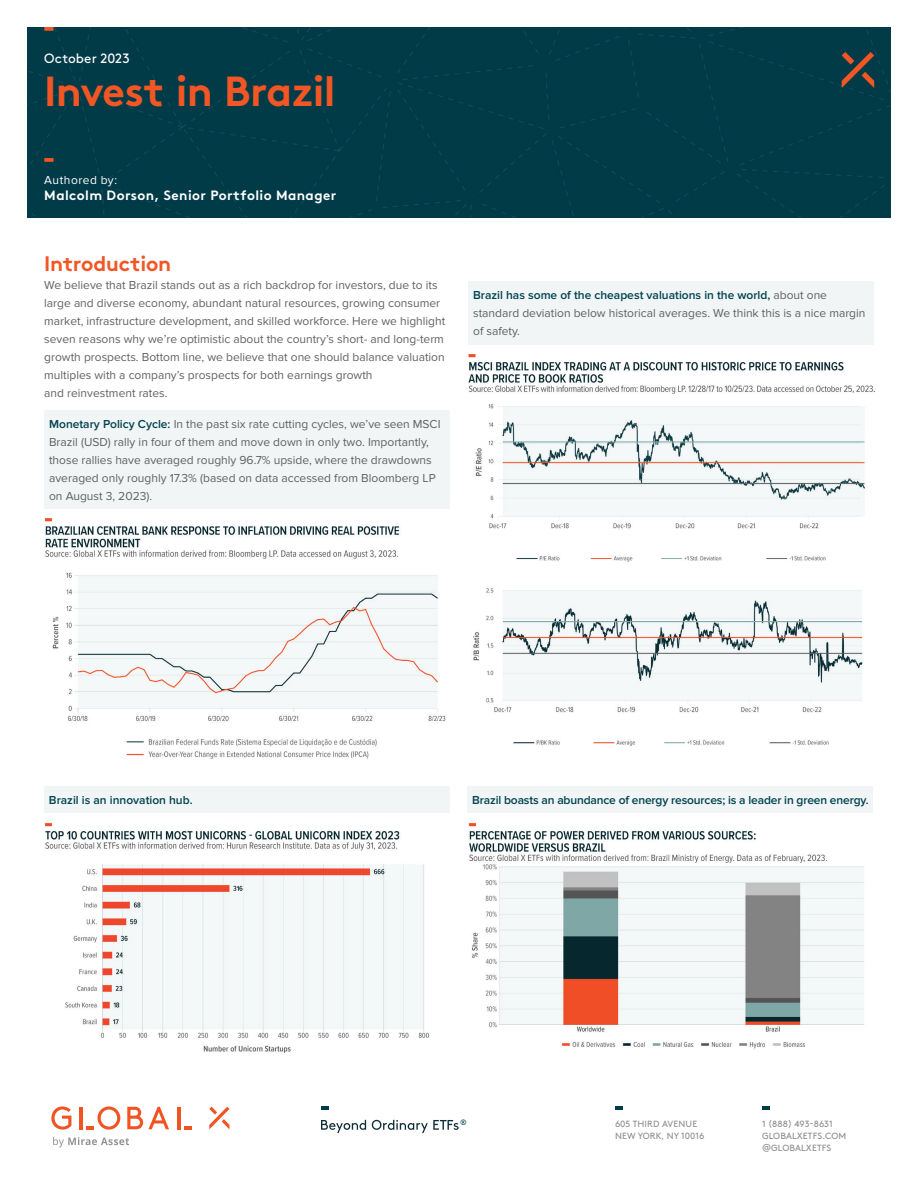
<style>
.page{position:relative;width:918px;height:1188px;background:#fff}
.page>*{position:absolute;margin:0;border:0;box-sizing:border-box;transform-origin:0 0}
.t1{font:700 42px "Brown Std";letter-spacing:-.015em;color:#f15624}
.t2{font:700 21px "Brown Std";letter-spacing:-.01em;color:#f15624}
.t3{font:700 13.5px "Brown Std";letter-spacing:.035em;color:#fff}
.t4{font:13.5px "Brown Std";letter-spacing:.005em;color:#fff}
.t5{font:12px/18px "Proxima Nova";color:#606161}
.t6{font:600 12px "Proxima Nova";letter-spacing:-.015em;color:#004251}
.t7{font:12px "Proxima Nova";letter-spacing:.04em;color:#fff}
.t8{font:9px/12px "Brown Std";letter-spacing:.015em;color:#8e8e8f}
.t9{font:7.8px "Brown Std";color:#003b48}
.s1{font-weight:600;color:#004251}
</style>
<div class="page">
<div style="left:45px;top:410px;width:405px;height:99px;background:#f1f5f5"></div>
<svg style="left:321px;top:1106px;width:8px;height:4px"></svg>
<svg style="left:321px;top:1120px;width:45px;height:13px"></svg>
<svg style="left:372px;top:1120px;width:87px;height:13px"></svg>
<div style="left:27px;top:27px;width:864px;height:190px;background:#013b48"></div>
<svg style="left:842px;top:52px;width:32px;height:36px"></svg>
<svg style="left:44px;top:27px;width:10px;height:4px"></svg>
<svg style="left:44px;top:158px;width:10px;height:4px"></svg>
<svg style="left:762px;top:1106px;width:8px;height:4px"></svg>
<svg style="left:615px;top:1106px;width:8px;height:4px"></svg>
<svg style="left:127px;top:1107px;width:42px;height:22px"></svg>
<svg style="left:209px;top:1107px;width:20px;height:22px"></svg>
<hr style="left:177px;top:1107px;width:4px;height:22px;background:#f15422">
<svg style="left:184px;top:1126px;width:8px;height:3px"></svg>
<svg style="left:51px;top:1106px;width:20px;height:24px"></svg>
<hr style="left:80px;top:1107px;width:3px;height:22px;background:#f15422">
<svg style="left:86px;top:1106px;width:34px;height:24px"></svg>
<svg style="left:53px;top:1137px;width:76px;height:10px"></svg>
<img style="left:44px;top:518px;width:402px;height:241px">
<img style="left:469px;top:354px;width:406px;height:392px">
<div style="left:469px;top:281px;width:405px;height:64px;background:#f1f5f5"></div>
<img style="left:44px;top:823px;width:385px;height:230px">
<img style="left:469px;top:823px;width:395px;height:226px">
<div style="left:44px;top:787px;width:406px;height:26px;background:#f1f5f5"></div>
<div style="left:468px;top:787px;width:405px;height:26px;background:#f1f5f5"></div>
<p class="t4" style="left:44px;top:50px;width:87px">October 2023</p>
<h1 class="t1" style="left:44px;top:66px;width:293px">Invest in Brazil</h1>
<p class="t7" style="left:44px;top:173px;width:75px">Authored by:</p>
<p class="t3" style="left:44px;top:187px;width:294px">Malcolm Dorson, Senior Portfolio Manager</p>
<h2 class="t2" style="left:44px;top:251px;width:128px">Introduction</h2>
<p class="t5" style="left:44px;top:277px;width:403px">We believe that Brazil stands out as a rich backdrop for investors, due to its large and diverse economy, abundant natural resources, growing consumer market, infrastructure development, and skilled workforce. Here we highlight seven reasons why we’re optimistic about the country’s short- and long-term growth prospects. Bottom line, we believe that one should balance valuation multiples with a company’s prospects for both earnings growth<br>and reinvestment rates.</p>
<p class="t5" style="left:49px;top:415px;width:393px"><span class="s1">Monetary Policy Cycle:</span> In the past six rate cutting cycles, we’ve seen MSCI Brazil (USD) rally in four of them and move down in only two. Importantly, those rallies have averaged roughly 96.7% upside, where the drawdowns averaged only roughly 17.3% (based on data accessed from Bloomberg LP on August 3, 2023).</p>
<p class="t5" style="left:473px;top:286px;width:394px"><span class="s1">Brazil has some of the cheapest valuations in the world,</span> about one standard deviation below historical averages. We think this is a nice margin of safety.</p>
<p class="t6" style="left:49px;top:793px;width:145px">Brazil is an innovation hub.</p>
<p class="t6" style="left:472px;top:793px;width:398px">Brazil boasts an abundance of energy resources; is a leader in green energy.</p>
<p class="t9" style="left:460px;top:1118px;width:8px">®</p>
<p class="t8" style="left:615px;top:1118px;width:91px">605 THIRD AVENUE<br>NEW YORK, NY 10016</p>
<p class="t8" style="left:762px;top:1118px;width:86px">1 (888) 493-8631<br>GLOBALXETFS.COM @GLOBALXETFS</p>
</div>
